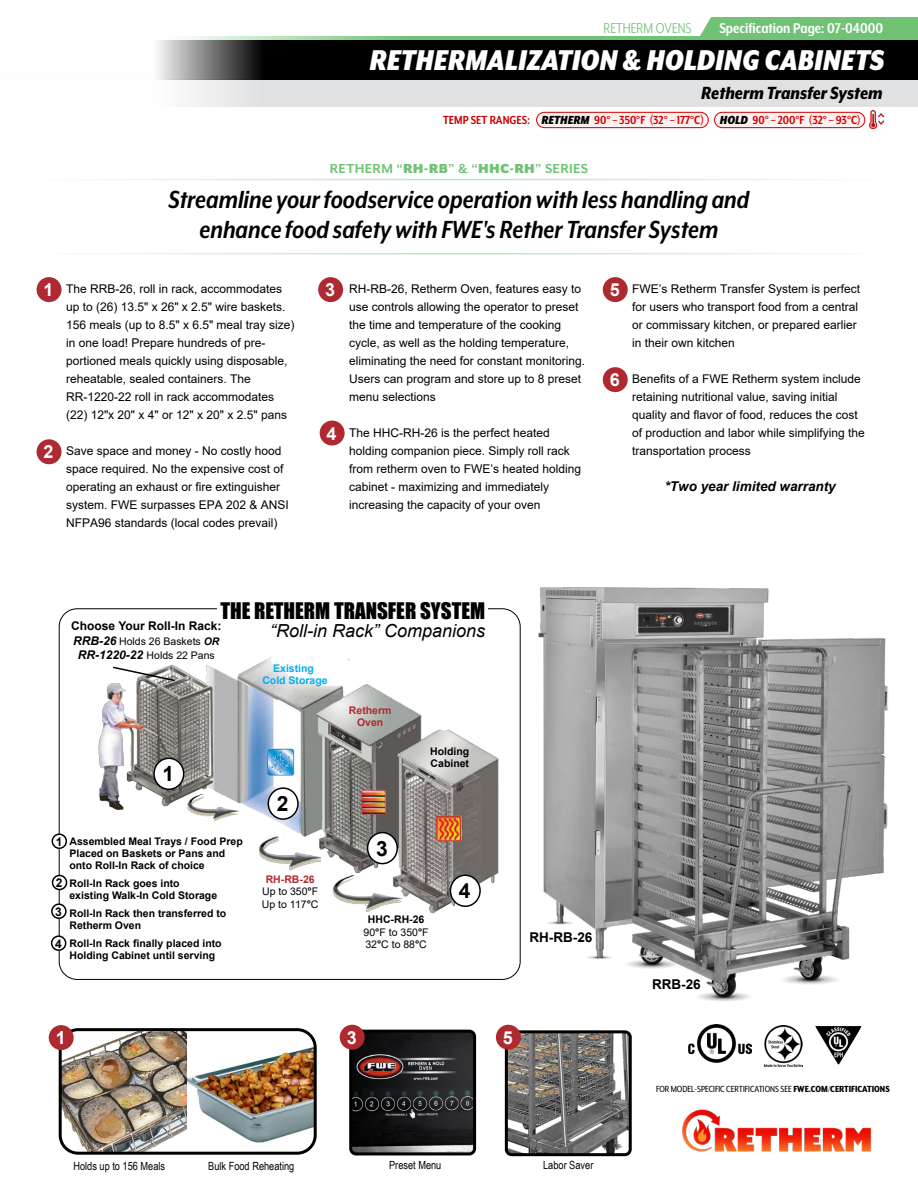
<style>
.page{position:relative;width:918px;height:1188px;background:#fff}
.page>*{position:absolute;margin:0;border:0;box-sizing:border-box;transform-origin:0 0}
.t1{font:italic 900 33px "Mr Eaves XL Mod Nar OT";color:#fff}
.t2{font:italic 700 28.5px/30px "Mr Eaves XL Mod Nar OT";color:#000;text-align:center}
.t3{font:21px "Impact";color:#000}
.t4{font:700 21px "Arial";color:#000}
.t5{font:italic 800 20.25px "Mr Eaves XL Mod Nar OT";color:#000}
.t6{font:italic 18px "Arial";color:#000}
.t7{font:700 18px "Arial";color:#fff}
.t8{font:700 16.5px "Mr Eaves XL Mod Nar OT";color:#fff}
.t9{font:16.5px "Mr Eaves XL Mod Nar OT";color:#70c275}
.t10{font:700 15px "Mr Eaves XL Mod OT";letter-spacing:.02em;color:#70c275}
.t11{font:700 13.5px "Mr Eaves XL Mod Nar OT";color:#c00}
.t12{font:italic 700 13.5px "Arial";color:#000}
.t13{font:700 13.5px "Arial";color:#000}
.t14{font:12px/18px "Arial";color:#000}
.t15{font:700 12px "Arial";color:#000}
.t16{font:11.25px "Arial Narrow";color:#000}
.t17{font:700 10.5px/12px "Arial";color:#000}
.t18{font:10.5px/12.6px "Arial";color:#000;text-align:center}
.t19{font:700 10.5px/12px "Arial";color:#00aeef;text-align:center}
.t20{font:700 10.5px/12px "Arial";color:#af2a30;text-align:center}
.t21{font:10.2px "Mr Eaves XL Mod Nar OT";color:#000}
.s1{font-weight:900;font-style:italic;color:#000}
.s2{font-weight:900}
.s3{font-weight:700;font-style:italic;font-size:12px}
.s4{font-weight:700;font-style:italic}
.s5{font-weight:700;color:#af2a30}
.s6{font-weight:700}
.s7{font-weight:800}
</style>
<div class="page">
<img style="left:538px;top:587px;width:350px;height:414px">
<img style="left:67px;top:608px;width:454px;height:372px">
<img style="left:509px;top:1034px;width:119px;height:118px">
<div style="left:505px;top:1030px;width:127px;height:126px;border:3px solid #000;border-radius:5px"></div>
<div style="left:37px;top:277px;width:25px;height:25px;background:#af2a30;border-radius:50%"></div>
<div style="left:37px;top:439px;width:25px;height:25px;background:#af2a30;border-radius:50%"></div>
<div style="left:318px;top:277px;width:25px;height:25px;background:#af2a30;border-radius:50%"></div>
<div style="left:320px;top:421px;width:25px;height:25px;background:#af2a30;border-radius:50%"></div>
<div style="left:603px;top:277px;width:25px;height:25px;background:#af2a30;border-radius:50%"></div>
<img style="left:60px;top:1032px;width:253px;height:119px">
<img style="left:353px;top:1031px;width:122px;height:123px">
<div style="left:349px;top:1030px;width:127px;height:125px;border:3px solid #000;border-radius:5px"></div>
<div style="left:340px;top:1025px;width:25px;height:25px;background:#af2a30;border-radius:50%"></div>
<div style="left:496px;top:1025px;width:25px;height:25px;background:#af2a30;border-radius:50%"></div>
<div style="left:603px;top:367px;width:25px;height:25px;background:#af2a30;border-radius:50%"></div>
<div style="left:59px;top:1028px;width:258px;height:127px;border:3px solid #000;border-radius:18px"></div>
<div style="left:49px;top:1025px;width:25px;height:25px;background:#af2a30;border-radius:50%"></div>
<div style="left:65px;top:871px;width:190px;height:57px;background:#fff;border-radius:18px"></div>
<div style="left:217px;top:600px;width:271px;height:18px;background:#fff"></div>
<div style="left:52px;top:833px;width:15px;height:16px;border:2px solid #000;border-radius:50%"></div>
<div style="left:52px;top:875px;width:15px;height:15px;border:2px solid #000;border-radius:50%"></div>
<div style="left:51px;top:903px;width:16px;height:16px;border:2px solid #000;border-radius:50%"></div>
<div style="left:51px;top:935px;width:15px;height:16px;border:2px solid #000;border-radius:50%"></div>
<div style="left:154px;top:758px;width:30px;height:31px;background:#fff;border-radius:50%"></div>
<div style="left:153px;top:758px;width:31px;height:32px;border:2px solid #000;border-radius:50%"></div>
<div style="left:268px;top:788px;width:30px;height:31px;background:#fff;border-radius:50%"></div>
<div style="left:268px;top:787px;width:31px;height:33px;border:2px solid #000;border-radius:50%"></div>
<div style="left:368px;top:833px;width:29px;height:31px;background:#fff;border-radius:50%"></div>
<div style="left:367px;top:832px;width:31px;height:32px;border:2px solid #000;border-radius:50%"></div>
<div style="left:450px;top:875px;width:30px;height:31px;background:#fff;border-radius:50%"></div>
<div style="left:450px;top:875px;width:31px;height:32px;border:2px solid #000;border-radius:50%"></div>
<svg style="left:111px;top:666px;width:66px;height:16px"></svg>
<img style="left:682px;top:1109px;width:190px;height:43px">
<div style="left:0;top:80px;width:918px;height:27px;background:linear-gradient(to right,#f6f7f7,#d7d8da)"></div>
<svg style="left:158px;top:40px;width:760px;height:39px;background:#111"></svg>
<div style="left:700px;top:17px;width:218px;height:23px;background:#70c275"></div>
<svg style="left:184px;top:36px;width:674px;height:4px;background:#86cb8a"></svg>
<hr style="left:278px;top:78px;width:640px;height:2px;background:#000">
<svg style="left:83px;top:178px;width:753px;height:77px"></svg>
<div style="left:537px;top:112px;width:171px;height:16px;background:#fff0f0;border-radius:8px"></div>
<div style="left:536px;top:112px;width:173px;height:16px;border:1px solid #c00;border-radius:8px"></div>
<div style="left:715px;top:112px;width:150px;height:16px;background:#fff0f0;border-radius:8px"></div>
<div style="left:714px;top:112px;width:151px;height:16px;border:1px solid #c00;border-radius:8px"></div>
<img style="left:869px;top:111px;width:14px;height:18px">
<img style="left:764px;top:1025px;width:39px;height:41px">
<img style="left:689px;top:1024px;width:62px;height:39px">
<img style="left:815px;top:1026px;width:47px;height:38px">
<h3 class="t9" style="left:604px;top:19px;width:90px">RETHERM OVENS</h3>
<h3 class="t8" style="left:719px;top:19px;width:165px">Specification Page: 07-04000</h3>
<h1 class="t1" style="left:369px;top:44px;width:516px">RETHERMALIZATION &amp; HOLDING CABINETS</h1>
<h3 class="t5" style="left:701px;top:83px;width:183px">Retherm Transfer System</h3>
<p class="t11" style="left:443px;top:113px;width:419px">TEMP SET RANGES: <span class="s1">RETHERM</span> 90° – 350°F (32° – 177°C) <span class="s1">HOLD</span> 90° – 200°F (32° – 93°C)</p>
<p class="t10" style="left:330px;top:161px;width:260px">RETHERM “<span class="s2">RH-RB</span>” &amp; “<span class="s2">HHC-RH</span>” SERIES</p>
<h2 class="t2" style="left:169px;top:184px;width:582px">Streamline your foodservice operation with less handling and enhance food safety with FWE's Rether Transfer System</h2>
<h3 class="t7" style="left:44px;top:277px;width:12px">1</h3>
<h3 class="t7" style="left:44px;top:439px;width:12px">2</h3>
<p class="t14" style="left:66px;top:280px;width:230px">The RRB-26, roll in rack, accommodates up to (26) 13.5" x 26" x 2.5" wire baskets.<br>156 meals (up to 8.5" x 6.5" meal tray size) in one load! Prepare hundreds of pre&shy;portioned meals quickly using disposable, reheatable, sealed containers. The RR-1220-22 roll in rack accommodates (22) 12"x 20" x 4" or 12" x 20" x 2.5" pans</p>
<p class="t14" style="left:66px;top:442px;width:224px">Save space and money - No costly hood space required. No the expensive cost of operating an exhaust or fire extinguisher system. FWE surpasses EPA 202 &amp; ANSI NFPA96 standards (local codes prevail)</p>
<h3 class="t7" style="left:325px;top:277px;width:12px">3</h3>
<h3 class="t7" style="left:327px;top:421px;width:12px">4</h3>
<p class="t14" style="left:349px;top:280px;width:238px">RH-RB-26, Retherm Oven, features easy to use controls allowing the operator to preset the time and temperature of the cooking cycle, as well as the holding temperature, eliminating the need for constant monitoring.<br>Users can program and store up to 8 preset menu selections</p>
<p class="t14" style="left:349px;top:424px;width:234px">The HHC-RH-26 is the perfect heated holding companion piece. Simply roll rack from retherm oven to FWE’s heated holding cabinet - maximizing and immediately increasing the capacity of your oven</p>
<h3 class="t7" style="left:610px;top:277px;width:12px">5</h3>
<h3 class="t7" style="left:610px;top:367px;width:12px">6</h3>
<p class="t14" style="left:632px;top:280px;width:230px">FWE’s Retherm Transfer System is perfect for users who transport food from a central or commissary kitchen, or prepared earlier in their own kitchen</p>
<p class="t14" style="left:632px;top:370px;width:234px">Benefits of a FWE Retherm system include retaining nutritional value, saving initial quality and flavor of food, reduces the cost of production and labor while simplifying the transportation process</p>
<p class="t12" style="left:665px;top:478px;width:173px">*Two year limited warranty</p>
<h3 class="t3" style="left:220px;top:595px;width:266px">THE RETHERM TRANSFER SYSTEM</h3>
<h3 class="t6" style="left:270px;top:619px;width:217px">“Roll-in Rack” Companions</h3>
<p class="t19" style="left:262px;top:662px;width:67px">Existing<br>Cold Storage</p>
<p class="t20" style="left:349px;top:705px;width:44px">Retherm<br>Oven</p>
<p class="t17" style="left:430px;top:746px;width:41px">Holding<br>Cabinet</p>
<p class="t15" style="left:71px;top:617px;width:152px">Choose Your Roll-In Rack:</p>
<p class="t18" style="left:73px;top:634px;width:148px;line-height:14.4px"><span class="s3">RRB-26</span> Holds 26 Baskets <span class="s4">OR<br></span><span class="s3">RR-1220-22</span> Holds 22 Pans</p>
<h3 class="t4" style="left:162px;top:759px;width:13px">1</h3>
<h3 class="t4" style="left:277px;top:789px;width:13px">2</h3>
<p class="t17" style="left:69px;top:835px;width:175px">Assembled Meal Trays / Food Prep<br>Placed on Baskets or Pans and onto Roll-In Rack of choice</p>
<p class="t17" style="left:69px;top:877px;width:149px">Roll-In Rack goes into existing Walk-In Cold Storage</p>
<p class="t17" style="left:69px;top:907px;width:158px">Roll-In Rack then transferred to<br>Retherm Oven</p>
<p class="t17" style="left:69px;top:937px;width:154px">Roll-In Rack finally placed into<br>Holding Cabinet until serving</p>
<p class="t15" style="left:56px;top:833px;width:8px">1</p>
<p class="t15" style="left:56px;top:874px;width:8px">2</p>
<p class="t15" style="left:55px;top:903px;width:8px">3</p>
<p class="t15" style="left:55px;top:935px;width:8px">4</p>
<p class="t18" style="left:262px;top:873px;width:58px"><span class="s5">RH-RB-26<br></span>Up to 350<span class="s6">°</span>F<br>Up to 117<span class="s6">°</span>C</p>
<h3 class="t7" style="left:56px;top:1025px;width:12px">1</h3>
<h3 class="t4" style="left:376px;top:834px;width:13px">3</h3>
<p class="t18" style="left:364px;top:913px;width:67px"><span class="s6">HHC-RH-26<br></span>90<span class="s6">°</span>F to 350<span class="s6">°</span>F<br>32<span class="s6">°</span>C to 88<span class="s6">°</span>C</p>
<h3 class="t4" style="left:459px;top:876px;width:13px">4</h3>
<p class="t13" style="left:529px;top:927px;width:64px">RH-RB-26</p>
<h3 class="t7" style="left:347px;top:1025px;width:12px">3</h3>
<h3 class="t7" style="left:503px;top:1025px;width:12px">5</h3>
<p class="t16" style="left:73px;top:1157px;width:93px">Holds up to 156 Meals</p>
<p class="t16" style="left:389px;top:1157px;width:54px">Preset Menu</p>
<p class="t16" style="left:208px;top:1157px;width:88px">Bulk Food Reheating</p>
<p class="t16" style="left:543px;top:1157px;width:52px">Labor Saver</p>
<p class="t13" style="left:652px;top:974px;width:50px">RRB-26</p>
<p class="t21" style="left:656px;top:1084px;width:235px">FOR MODEL-SPECIFIC CERTIFICATIONS SEE <span class="s7">FWE.COM/CERTIFICATIONS</span></p>
</div>
